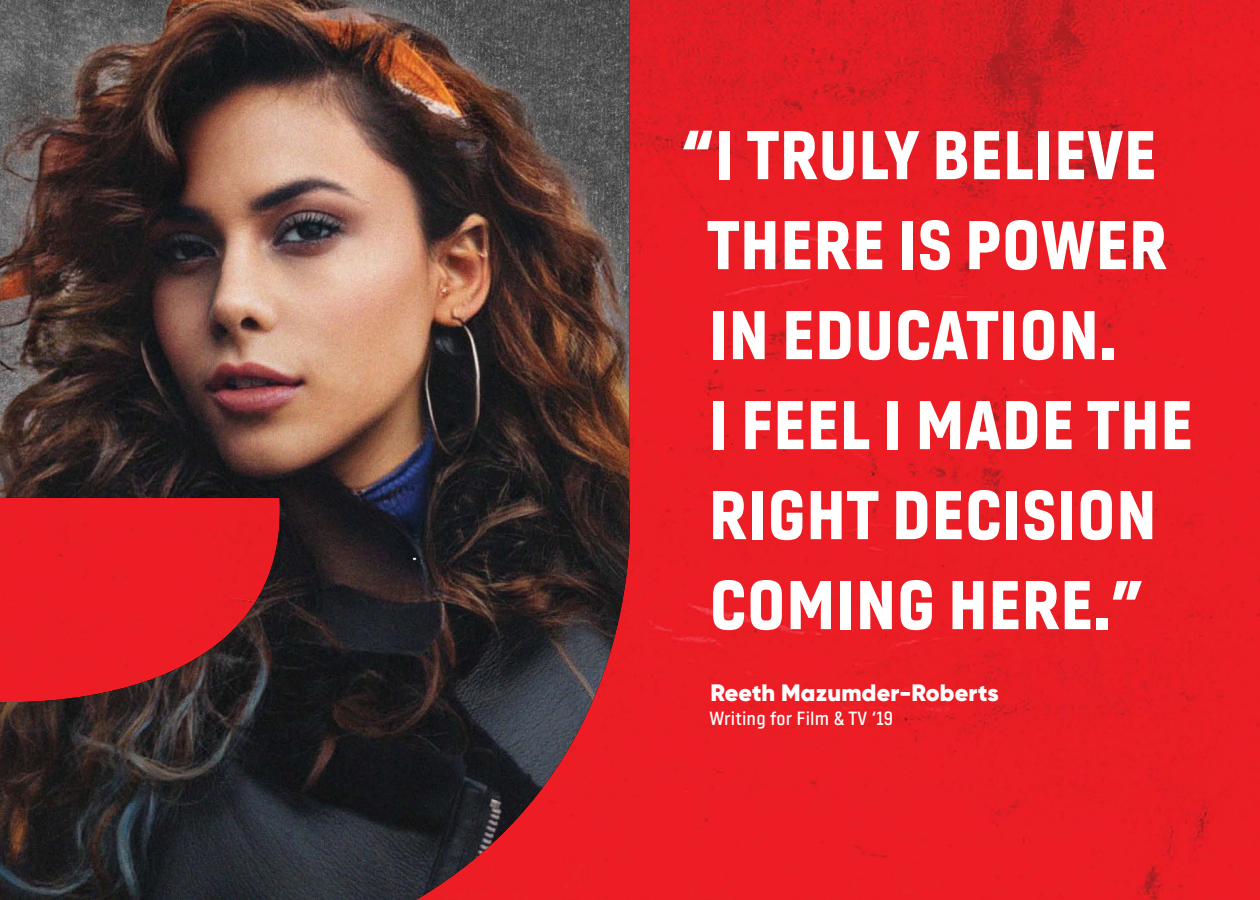
<style>
.page{position:relative;width:1260px;height:900px;background:#fff}
.page>*{position:absolute;margin:0;border:0;box-sizing:border-box;transform-origin:0 0}
.t1{font:68.75px/90px "Fester Variable";color:#fff}
.t2{font:900 23.75px "Gilroy";letter-spacing:.01em;color:#fff}
.t3{font:19px "Fester Variable";letter-spacing:.01em;color:#fff}
</style>
<div class="page">
<img style="left:678px;top:0;width:582px;height:900px">
<svg style="left:632px;top:0;width:46px;height:900px;background:#ea1c24"></svg>
<img style="left:0;top:0;width:632px;height:900px">
<p class="t1" style="left:707px;top:108px;width:488px;text-indent:-25px">“I TRULY BELIEVE<br>THERE IS POWER<br>IN EDUCATION.<br>I FEEL I MADE THE<br>RIGHT DECISION<br>COMING HERE.”</p>
<p class="t2" style="left:710px;top:677px;width:290px">Reeth Mazumder-Roberts</p>
<p class="t3" style="left:709px;top:706px;width:185px">Writing for Film &amp; TV ‘19</p>
</div>
